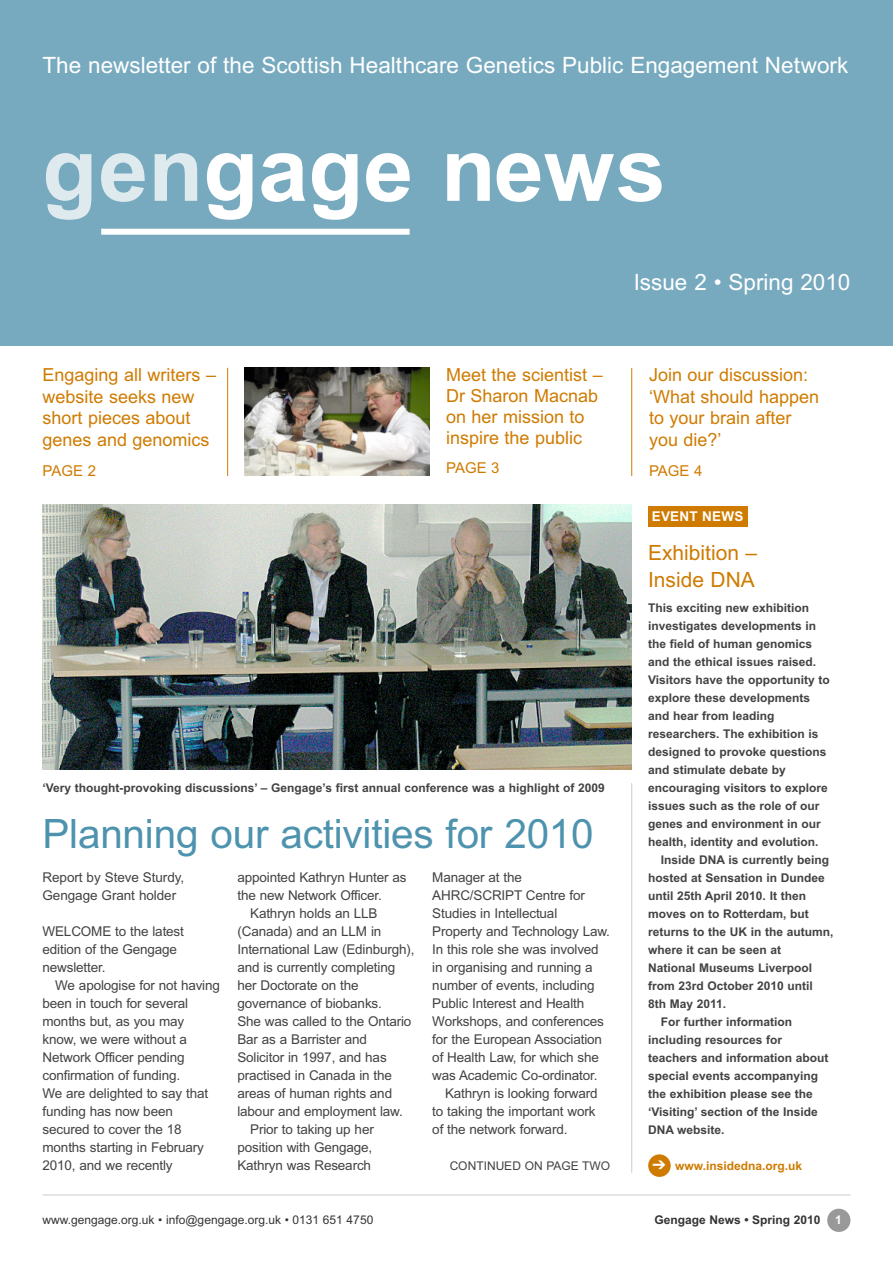
<style>
.page{position:relative;width:893px;height:1263px;background:#fff}
.page>*{position:absolute;margin:0;border:0;box-sizing:border-box;transform-origin:0 0}
.t1{font:700 90px "Arial";color:#fff}
.t2{font:40.5px "Arial";letter-spacing:-.005em;color:#4e93ae}
.t3{font:22.5px "Arial";color:#fff}
.t4{font:21px/27px "Arial";color:#cf7b01}
.t5{font:18px/21.6px "Arial";color:#cf7b01}
.t6{font:15px "Arial";color:#cf7b01}
.t7{font:13.5px/18px "Arial";letter-spacing:-.01em;color:#424242}
.t8{font:700 13.5px "Arial";letter-spacing:.015em;color:#fff}
.t9{font:700 12px "Arial";color:#424242}
.t10{font:12px "Arial";color:#333}
.t11{font:700 12px "Arial";color:#333}
.t12{font:700 12px "Arial";color:#cf7b01}
.t13{font:12px "Arial";color:#424242}
.s1{color:#dfeaef}
.s2{color:#fff}
</style>
<div class="page">
<div style="left:827px;top:1209px;width:23px;height:23px;background:#999;border-radius:50%"></div>
<div style="left:648px;top:1154px;width:23px;height:23px;background:#cf7b01;border-radius:50%"></div>
<div style="left:0;top:0;width:893px;height:346px;background:#78aabf"></div>
<div style="left:101px;top:229px;width:309px;height:6px;background:#fff"></div>
<hr style="left:227px;top:368px;width:1px;height:108px;background:#cf7b01">
<hr style="left:631px;top:368px;width:1px;height:108px;background:#cf7b01">
<img style="left:43px;top:505px;width:589px;height:265px">
<hr style="left:631px;top:783px;width:1px;height:390px;background:#ccc">
<hr style="left:43px;top:1194px;width:807px;height:1px;background:#ccc">
<div style="left:648px;top:506px;width:99px;height:21px;background:#cf7b01"></div>
<img style="left:244px;top:368px;width:185px;height:107px">
<h3 class="t3" style="left:43px;top:53px;width:807px">The newsletter of the Scottish Healthcare Genetics Public Engagement Network</h3>
<h1 class="t1" style="left:42px;top:119px;width:625px"><span class="s1">gen</span>gage news</h1>
<h3 class="t3" style="left:634px;top:269px;width:218px">Issue 2 • Spring 2010</h3>
<h3 class="t5" style="left:43px;top:364px;width:175px">Engaging all writers – website seeks new short pieces about genes and genomics</h3>
<p class="t6" style="left:43px;top:462px;width:55px">PAGE 2</p>
<h3 class="t5" style="left:446px;top:364px;width:158px;line-height:21px">Meet the scientist –<br>Dr Sharon Macnab on her mission to inspire the public</h3>
<p class="t6" style="left:446px;top:459px;width:55px">PAGE 3</p>
<p class="t9" style="left:43px;top:781px;width:564px">‘Very thought-provoking discussions’ – Gengage’s first annual conference was a highlight of 2009</p>
<h2 class="t2" style="left:43px;top:811px;width:553px">Planning our activities for 2010</h2>
<p class="t7" style="left:43px;top:868px;width:143px">Report by Steve Sturdy,<br>Gengage Grant holder</p>
<p class="t7" style="left:43px;top:922px;width:143px">WELCOME to the latest edition of the Gengage newsletter.</p>
<p class="t7" style="left:43px;top:976px;width:179px;text-indent:13px">We apologise for not having been in touch for several months but, as you may know, we were without a<br>Network Officer pending confirmation of funding.<br>We are delighted to say that funding has now been secured to cover the 18 months starting in February<br>2010, and we recently</p>
<p class="t7" style="left:237px;top:868px;width:171px">appointed Kathryn Hunter as</p>
<p class="t7" style="left:237px;top:886px;width:146px">the new Network Officer.</p>
<p class="t7" style="left:250px;top:904px;width:129px">Kathryn holds an LLB</p>
<p class="t7" style="left:237px;top:922px;width:145px">(Canada) and an LLM in</p>
<p class="t7" style="left:237px;top:940px;width:179px">International Law (Edinburgh),</p>
<p class="t7" style="left:237px;top:958px;width:159px">and is currently completing</p>
<p class="t7" style="left:237px;top:976px;width:123px">her Doctorate on the</p>
<p class="t7" style="left:237px;top:994px;width:146px">governance of biobanks.</p>
<p class="t7" style="left:237px;top:1012px;width:176px">She was called to the Ontario</p>
<p class="t7" style="left:237px;top:1030px;width:131px">Bar as a Barrister and</p>
<p class="t7" style="left:237px;top:1048px;width:151px">Solicitor in 1997, and has</p>
<p class="t7" style="left:237px;top:1066px;width:156px">practised in Canada in the</p>
<p class="t7" style="left:237px;top:1084px;width:156px">areas of human rights and</p>
<p class="t7" style="left:237px;top:1102px;width:167px">labour and employment law.</p>
<p class="t7" style="left:250px;top:1120px;width:125px">Prior to taking up her</p>
<p class="t7" style="left:237px;top:1138px;width:136px">position with Gengage,</p>
<p class="t7" style="left:237px;top:1156px;width:135px">Kathryn was Research</p>
<p class="t7" style="left:432px;top:868px;width:91px">Manager at the</p>
<p class="t7" style="left:432px;top:886px;width:154px">AHRC/SCRIPT Centre for</p>
<p class="t7" style="left:432px;top:904px;width:127px">Studies in Intellectual</p>
<p class="t7" style="left:432px;top:922px;width:179px">Property and Technology Law.</p>
<p class="t7" style="left:432px;top:940px;width:168px">In this role she was involved</p>
<p class="t7" style="left:432px;top:958px;width:162px">in organising and running a</p>
<p class="t7" style="left:432px;top:976px;width:164px">number of events, including</p>
<p class="t7" style="left:432px;top:994px;width:153px">Public Interest and Health</p>
<p class="t7" style="left:432px;top:1012px;width:173px">Workshops, and conferences</p>
<p class="t7" style="left:432px;top:1030px;width:171px">for the European Association</p>
<p class="t7" style="left:432px;top:1048px;width:168px">of Health Law, for which she</p>
<p class="t7" style="left:432px;top:1066px;width:167px">was Academic Co-ordinator.</p>
<p class="t7" style="left:445px;top:1084px;width:154px">Kathryn is looking forward</p>
<p class="t7" style="left:432px;top:1102px;width:165px">to taking the important work</p>
<p class="t7" style="left:432px;top:1120px;width:137px">of the network forward.</p>
<p class="t13" style="left:450px;top:1159px;width:162px">CONTINUED ON PAGE TWO</p>
<h3 class="t5" style="left:649px;top:364px;width:172px">Join our discussion: ‘What should happen to your brain after you die?’</h3>
<p class="t6" style="left:649px;top:462px;width:55px">PAGE 4</p>
<p class="t8" style="left:652px;top:509px;width:93px">EVENT NEWS</p>
<h3 class="t4" style="left:648px;top:539px;width:111px">Exhibition –<br>Inside DNA</h3>
<p class="t9" style="left:648px;top:601px;width:163px">This exciting new exhibition</p>
<p class="t9" style="left:648px;top:619px;width:170px">investigates developments in</p>
<p class="t9" style="left:648px;top:637px;width:166px">the field of human genomics</p>
<p class="t9" style="left:648px;top:655px;width:170px">and the ethical issues raised.</p>
<p class="t9" style="left:648px;top:673px;width:183px">Visitors have the opportunity to</p>
<p class="t9" style="left:648px;top:691px;width:164px">explore these developments</p>
<p class="t9" style="left:648px;top:709px;width:128px">and hear from leading</p>
<p class="t9" style="left:648px;top:727px;width:172px">researchers. The exhibition is</p>
<p class="t9" style="left:648px;top:745px;width:180px">designed to provoke questions</p>
<p class="t9" style="left:648px;top:763px;width:139px">and stimulate debate by</p>
<p class="t9" style="left:648px;top:781px;width:181px">encouraging visitors to explore</p>
<p class="t9" style="left:648px;top:799px;width:173px">issues such as the role of our</p>
<p class="t9" style="left:648px;top:817px;width:174px">genes and environment in our</p>
<p class="t9" style="left:648px;top:835px;width:172px">health, identity and evolution.</p>
<p class="t9" style="left:661px;top:853px;width:170px">Inside DNA is currently being</p>
<p class="t9" style="left:648px;top:871px;width:178px">hosted at Sensation in Dundee</p>
<p class="t9" style="left:648px;top:889px;width:159px">until 25th April 2010. It then</p>
<p class="t9" style="left:648px;top:907px;width:162px">moves on to Rotterdam, but</p>
<p class="t9" style="left:648px;top:925px;width:187px">returns to the UK in the autumn,</p>
<p class="t9" style="left:648px;top:943px;width:135px">where it can be seen at</p>
<p class="t9" style="left:648px;top:961px;width:166px">National Museums Liverpool</p>
<p class="t9" style="left:648px;top:979px;width:166px">from 23rd October 2010 until</p>
<p class="t9" style="left:648px;top:997px;width:80px">8th May 2011.</p>
<p class="t9" style="left:661px;top:1015px;width:133px">For further information</p>
<p class="t9" style="left:648px;top:1033px;width:136px">including resources for</p>
<p class="t9" style="left:648px;top:1051px;width:182px">teachers and information about</p>
<p class="t9" style="left:648px;top:1069px;width:172px">special events accompanying</p>
<p class="t9" style="left:648px;top:1087px;width:166px">the exhibition please see the</p>
<p class="t9" style="left:648px;top:1105px;width:171px">‘Visiting’ section of the Inside</p>
<p class="t9" style="left:648px;top:1123px;width:78px">DNA website.</p>
<p class="t12" style="left:653px;top:1159px;width:151px"><span class="s2">➔</span> www.insidedna.org.uk</p>
<p class="t10" style="left:43px;top:1213px;width:332px">www.gengage.org.uk • info@gengage.org.uk • 0131 651 4750</p>
<p class="t11" style="left:654px;top:1213px;width:189px">Gengage News • Spring 2010 <span class="s2">1</span></p>
</div>
